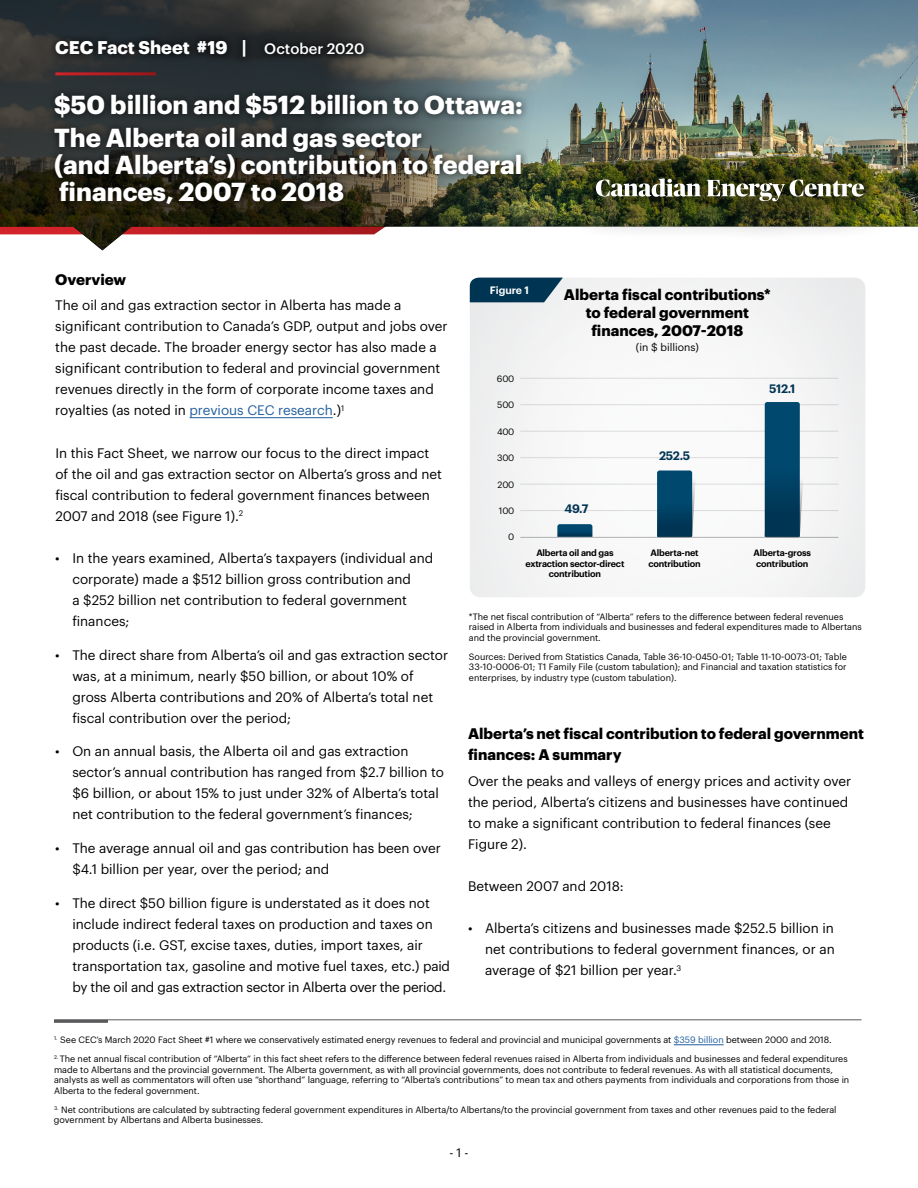
<style>
.page{position:relative;width:918px;height:1188px;background:#fff}
.page>*{position:absolute;margin:0;border:0;box-sizing:border-box;transform-origin:0 0}
.t1{font:700 25.5px/32.8px "Graphik";color:#fff}
.t2{font:700 18px "Graphik";color:#fff}
.t3{font:700 15px/17.9px "Graphik";color:#000;text-align:center}
.t4{font:13.5px/21px "Graphik";color:#000}
.t5{font:600 12px "Graphik";letter-spacing:-.02em;color:#003453}
.t6{font:12px "Graphik";color:#000}
.t7{font:10.5px "Graphik";color:#000}
.t8{font:600 10.5px "Graphik";color:#fff}
.t9{font:9px/10.5px "Graphik";color:#000}
.t10{font:600 9px/10.8px "Graphik";letter-spacing:-.02em;color:#000}
.s1{font-weight:500;font-size:14.85px}
.s2{color:#215e9e}
</style>
<div class="page">
<img style="left:0;top:0;width:918px;height:251px">
<div style="left:48px;top:33px;width:324px;height:32px;background:#000;opacity:.75"></div>
<div style="left:47px;top:86px;width:482px;height:125px;background:#000;opacity:.75"></div>
<div style="left:554px;top:136px;width:352px;height:108px;background:#000;opacity:.92"></div>
<svg style="left:596px;top:178px;width:268px;height:23px"></svg>
<hr style="left:55px;top:72px;width:101px;height:3px;background:#fff">
<hr style="left:190px;top:417px;width:143px;height:1px;background:#215e9e">
<hr style="left:674px;top:1045px;width:50px;height:1px;background:#215e9e">
<hr style="left:54px;top:1020px;width:54px;height:3px;background:#58595b">
<hr style="left:54px;top:1020px;width:808px;height:1px;background:#58595b">
<svg style="left:470px;top:278px;width:93px;height:24px;background:#194863"></svg>
<svg style="left:557px;top:524px;width:35px;height:13px"></svg>
<svg style="left:657px;top:470px;width:39px;height:67px;background:#195373"></svg>
<svg style="left:765px;top:402px;width:42px;height:135px;background:#295f7c"></svg>
<h2 class="t2" style="left:55px;top:34px;width:311px">CEC Fact Sheet #19 | <span class="s1">October 2020</span></h2>
<h1 class="t1" style="left:54px;top:86px;width:470px">$50 billion and $512 billion to Ottawa:<br>The Alberta oil and gas sector</h1>
<h1 class="t1" style="left:54px;top:149px;width:470px;line-height:26.8px">(and Alberta’s) contribution to federal finances, 2007 to 2018</h1>
<p class="t3" style="left:55px;top:269px;width:73px">Overview</p>
<p class="t4" style="left:55px;top:294px;width:394px">The oil and gas extraction sector in Alberta has made a significant contribution to Canada’s GDP, output and jobs over the past decade. The broader energy sector has also made a significant contribution to federal and provincial government revenues directly in the form of corporate income taxes and royalties (as noted in <span class="s2">previous CEC research</span>.)<sup>1</sup></p>
<p class="t4" style="left:55px;top:441px;width:388px">In this Fact Sheet, we narrow our focus to the direct impact of the oil and gas extraction sector on Alberta’s gross and net fiscal contribution to federal government finances between 2007 and 2018 (see Figure 1).<sup>2</sup></p>
<p class="t4" style="left:72px;top:546px;width:363px;text-indent:-17px">• In the years examined, Alberta’s taxpayers (individual and corporate) made a $512 billion gross contribution and<br>a $252 billion net contribution to federal government finances;</p>
<p class="t4" style="left:72px;top:643px;width:377px;text-indent:-17px">• The direct share from Alberta’s oil and gas extraction sector was, at a minimum, nearly $50 billion, or about 10% of gross Alberta contributions and 20% of Alberta’s total net fiscal contribution over the period;</p>
<p class="t4" style="left:72px;top:740px;width:373px;text-indent:-17px">• On an annual basis, the Alberta oil and gas extraction sector’s annual contribution has ranged from $2.7 billion to $6 billion, or about 15% to just under 32% of Alberta’s total net contribution to the federal government’s finances;</p>
<p class="t4" style="left:72px;top:837px;width:370px;text-indent:-17px">• The average annual oil and gas contribution has been over $4.1 billion per year, over the period; and</p>
<p class="t4" style="left:72px;top:891px;width:379px;text-indent:-17px">• The direct $50 billion figure is understated as it does not include indirect federal taxes on production and taxes on products (i.e. GST, excise taxes, duties, import taxes, air transportation tax, gasoline and motive fuel taxes, etc.) paid by the oil and gas extraction sector in Alberta over the period.</p>
<p class="t8" style="left:490px;top:282px;width:41px">Figure 1</p>
<p class="t9" style="left:497px;top:372px;width:19px">600</p>
<p class="t9" style="left:497px;top:399px;width:19px">500</p>
<p class="t9" style="left:497px;top:425px;width:19px">400</p>
<p class="t9" style="left:497px;top:452px;width:19px">300</p>
<p class="t9" style="left:498px;top:478px;width:18px">200</p>
<p class="t9" style="left:499px;top:505px;width:17px">100</p>
<p class="t9" style="left:508px;top:531px;width:8px">0</p>
<p class="t3" style="left:564px;top:285px;width:208px">Alberta fiscal contributions* to federal government finances, 2007-2018</p>
<p class="t7" style="left:636px;top:339px;width:64px">(in $ billions)</p>
<p class="t5" style="left:565px;top:499px;width:25px">49.7</p>
<p class="t5" style="left:659px;top:447px;width:33px">252.5</p>
<p class="t5" style="left:769px;top:379px;width:28px">512.1</p>
<p class="t10" style="left:526px;top:546px;width:100px;text-align:center">Alberta oil and gas extraction sector-direct contribution</p>
<p class="t10" style="left:648px;top:546px;width:54px">Alberta-net contribution</p>
<p class="t10" style="left:754px;top:546px;width:59px">Alberta-gross contribution</p>
<p class="t9" style="left:469px;top:611px;width:394px">*The net fiscal contribution of “Alberta” refers to the difference between federal revenues raised in Alberta from individuals and businesses and federal expenditures made to Albertans and the provincial government.</p>
<p class="t9" style="left:469px;top:651px;width:379px;text-align:justify">Sources: Derived from Statistics Canada, Table 36-10-0450-01; Table 11-10-0073-01; Table 33-10-0006-01; T1 Family File (custom tabulation); and Financial and taxation statistics for enterprises, by industry type (custom tabulation).</p>
<p class="t3" style="left:468px;top:722px;width:397px;line-height:21px;text-align:left">Alberta’s net fiscal contribution to federal government finances: A summary</p>
<p class="t4" style="left:468px;top:769px;width:385px">Over the peaks and valleys of energy prices and activity over the period, Alberta’s citizens and businesses have continued to make a significant contribution to federal finances (see Figure 2).</p>
<p class="t4" style="left:468px;top:874px;width:157px">Between 2007 and 2018:</p>
<p class="t4" style="left:485px;top:917px;width:351px;text-align:justify;text-indent:-17px">• Alberta’s citizens and businesses made $252.5 billion in net contributions to federal government finances, or an average of $21 billion per year.<sup>3</sup></p>
<p class="t9" style="left:54px;top:1034px;width:779px"><sup>1.</sup> See CEC’s March 2020 Fact Sheet #1 where we conservatively estimated energy revenues to federal and provincial and municipal governments at <span class="s2">$359 billion</span> between 2000 and 2018.</p>
<p class="t9" style="left:54px;top:1053px;width:797px"><sup>2.</sup> The net annual fiscal contribution of “Alberta” in this fact sheet refers to the difference between federal revenues raised in Alberta from individuals and businesses and federal expenditures made to Albertans and the provincial government. The Alberta government, as with all provincial governments, does not contribute to federal revenues. As with all statistical documents, analysts as well as commentators will often use “shorthand” language, referring to “Alberta’s contributions” to mean tax and others payments from individuals and corporations from those in Alberta to the federal government.</p>
<p class="t9" style="left:54px;top:1103px;width:784px"><sup>3.</sup> Net contributions are calculated by subtracting federal government expenditures in Alberta/to Albertans/to the provincial government from taxes and other revenues paid to the federal government by Albertans and Alberta businesses.</p>
<p class="t6" style="left:449px;top:1143px;width:21px">- 1 -</p>
</div>
